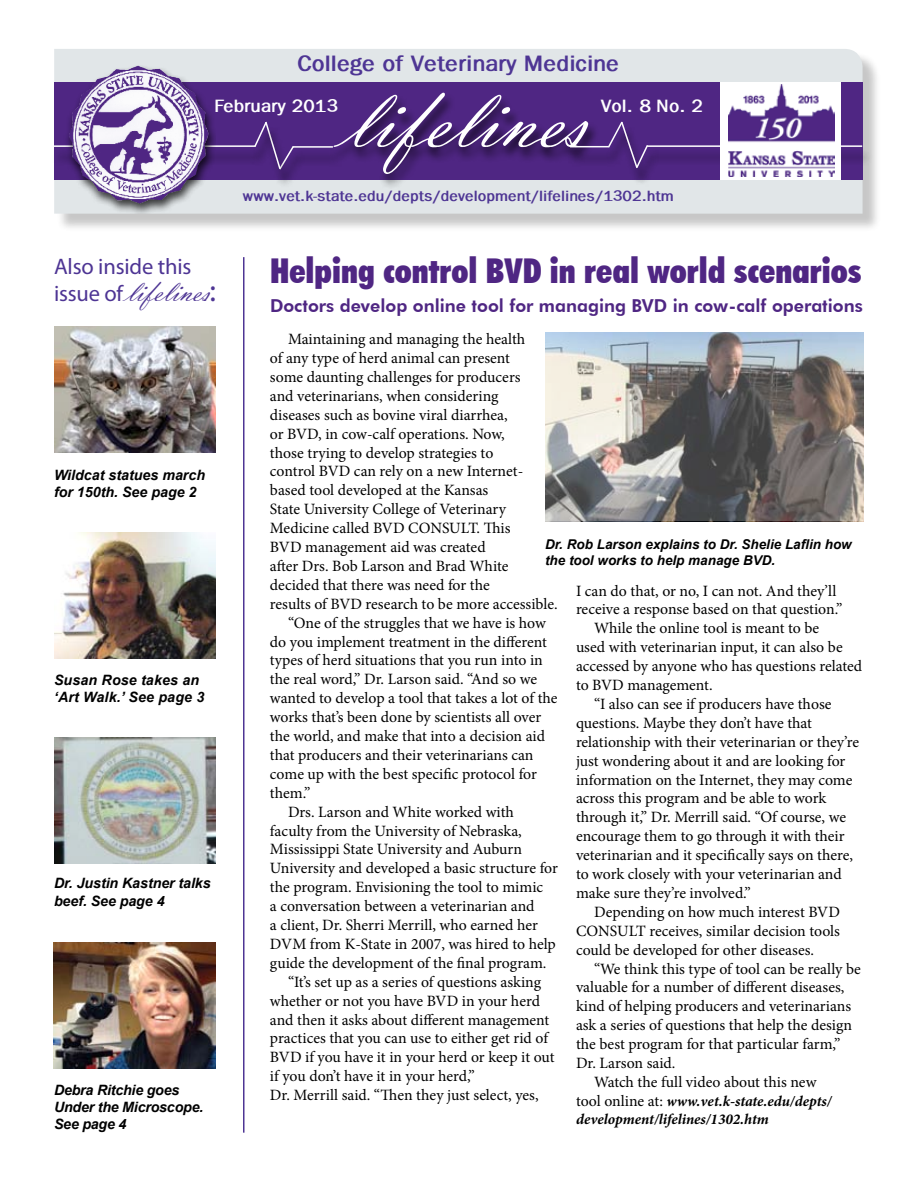
<style>
.page{position:relative;width:918px;height:1188px;background:#fff}
.page>*{position:absolute;margin:0;border:0;box-sizing:border-box;transform-origin:0 0}
.t1{font:90px "Vladimir Script";color:#fff}
.t2{font:900 condensed 34.2px "Futura BT";color:#4f2683}
.t3{font:31.5px "Vladimir Script";letter-spacing:-.005em;color:#4e3594}
.t4{font:700 22.5px "Franklin Gothic";color:#4e3594}
.t5{font:22.5px "Myriad Pro";letter-spacing:-.005em;color:#4e3594}
.t6{font:700 18px "Franklin Gothic";color:#fff}
.t7{font:800 17.85px "Futura BT";color:#4f2683}
.t8{font:15.75px "Minion Pro";letter-spacing:-.005em;color:#000}
.t9{font:italic 700 15px/18px "Minion Pro";letter-spacing:-.005em;color:#000}
.t10{font:700 15px "Franklin Gothic";color:#4e3594}
.t11{font:italic 700 14.25px/17.1px "Arial";letter-spacing:-.005em;color:#000}
.t12{font:italic 700 13.5px/16.2px "Arial";color:#000}
.s1{font-family:"Myriad Pro";font-size:22.5px}
.s2{font-family:"Myriad Pro"}
.s3{font-weight:400;font-style:normal;font-size:15.75px}
</style>
<div class="page">
<div style="left:56px;top:51px;width:826px;height:182px;background:#000;opacity:.75"></div>
<div style="left:54px;top:49px;width:809px;height:165px;background:#e1e6e8"></div>
<div style="left:54px;top:82px;width:809px;height:98px;background:#4f2683"></div>
<div style="left:329px;top:93px;width:270px;height:97px;background:#000;opacity:.75"></div>
<img style="left:54px;top:327px;width:162px;height:126px">
<img style="left:54px;top:532px;width:162px;height:126px">
<img style="left:54px;top:737px;width:162px;height:126px">
<img style="left:54px;top:943px;width:162px;height:126px">
<hr style="left:243px;top:257px;width:1px;height:876px;background:#4e3594">
<div style="left:567px;top:149px;width:53px;height:18px;background:#000;opacity:.75"></div>
<hr style="left:570px;top:146px;width:39px;height:1px;background:#fff">
<div style="left:605px;top:126px;width:29px;height:40px;background:#000;opacity:.75"></div>
<div style="left:618px;top:126px;width:31px;height:61px;background:#000;opacity:.75"></div>
<div style="left:633px;top:149px;width:26px;height:37px;background:#000;opacity:.75"></div>
<svg style="left:606px;top:121px;width:43px;height:49px"></svg>
<div style="left:644px;top:148px;width:230px;height:18px;background:#000;opacity:.75"></div>
<hr style="left:647px;top:145px;width:215px;height:2px;background:#fff">
<div style="left:290px;top:149px;width:54px;height:18px;background:#492379"></div>
<hr style="left:293px;top:146px;width:40px;height:2px;background:#fff">
<div style="left:276px;top:150px;width:29px;height:38px;background:#000;opacity:.75"></div>
<div style="left:262px;top:126px;width:30px;height:61px;background:#000;opacity:.75"></div>
<svg style="left:255px;top:121px;width:40px;height:50px"></svg>
<div style="left:51px;top:148px;width:216px;height:18px;background:#4a237a"></div>
<hr style="left:54px;top:145px;width:202px;height:2px;background:#fff">
<div style="left:720px;top:82px;width:121px;height:98px;background:#fff"></div>
<img style="left:728px;top:85px;width:106px;height:92px">
<div style="left:64px;top:66px;width:151px;height:148px;background:#000;opacity:.75"></div>
<img style="left:69px;top:66px;width:69px;height:128px">
<svg style="left:545px;top:333px;width:319px;height:188px"></svg>
<h3 class="t4" style="left:297px;top:51px;width:324px">College of Veterinary Medicine</h3>
<p class="t6" style="left:601px;top:95px;width:104px">Vol. 8 No. 2</p>
<h1 class="t1" style="left:344px;top:66px;width:244px">lifelines</h1>
<p class="t6" style="left:214px;top:95px;width:125px">February 2013</p>
<h3 class="t5" style="left:54px;top:254px;width:139px">Also inside this</h3>
<h3 class="t3" style="left:54px;top:273px;width:163px"><span class="s1">issue of</span> lifelines<span class="s2">:</span></h3>
<p class="t11" style="left:54px;top:466px;width:153px">Wildcat statues march for 150th. See page 2</p>
<p class="t11" style="left:54px;top:672px;width:152px">Susan Rose takes an ‘Art Walk.’ See page 3</p>
<p class="t11" style="left:54px;top:875px;width:158px">Dr. Justin Kastner talks beef. See page 4</p>
<p class="t11" style="left:54px;top:1082px;width:151px">Debra Ritchie goes<br>Under the Microscope.<br>See page 4</p>
<p class="t10" style="left:243px;top:188px;width:432px">www.vet.k-state.edu/depts/development/lifelines/1302.htm</p>
<h2 class="t2" style="left:270px;top:250px;width:593px">Helping control BVD in real world scenarios</h2>
<p class="t7" style="left:270px;top:295px;width:594px">Doctors develop online tool for managing BVD in cow-calf operations</p>
<p class="t8" style="left:288px;top:329px;width:239px">Maintaining and managing the health</p>
<p class="t8" style="left:270px;top:347px;width:242px">of any type of herd animal can present</p>
<p class="t8" style="left:270px;top:366px;width:252px">some daunting challenges for producers</p>
<p class="t8" style="left:270px;top:385px;width:230px">and veterinarians, when considering</p>
<p class="t8" style="left:270px;top:404px;width:239px">diseases such as bovine viral diarrhea,</p>
<p class="t8" style="left:270px;top:423px;width:236px">or BVD, in cow-calf operations. Now,</p>
<p class="t8" style="left:270px;top:442px;width:225px">those trying to develop strategies to</p>
<p class="t8" style="left:270px;top:461px;width:255px">control BVD can rely on a new Internet-</p>
<p class="t8" style="left:270px;top:480px;width:220px">based tool developed at the Kansas</p>
<p class="t8" style="left:270px;top:499px;width:238px">State University College of Veterinary</p>
<p class="t8" style="left:270px;top:518px;width:242px">Medicine called BVD CONSULT. This</p>
<p class="t8" style="left:270px;top:536px;width:217px">BVD management aid was created</p>
<p class="t8" style="left:270px;top:555px;width:240px">after Drs. Bob Larson and Brad White</p>
<p class="t8" style="left:270px;top:574px;width:221px">decided that there was need for the</p>
<p class="t8" style="left:270px;top:593px;width:289px">results of BVD research to be more accessible.</p>
<p class="t8" style="left:288px;top:612px;width:259px">“One of the struggles that we have is how</p>
<p class="t8" style="left:270px;top:631px;width:279px">do you implement treatment in the different</p>
<p class="t8" style="left:270px;top:650px;width:274px">types of herd situations that you run into in</p>
<p class="t8" style="left:270px;top:669px;width:269px">the real word,” Dr. Larson said. “And so we</p>
<p class="t8" style="left:270px;top:688px;width:289px">wanted to develop a tool that takes a lot of the</p>
<p class="t8" style="left:270px;top:707px;width:273px">works that’s been done by scientists all over</p>
<p class="t8" style="left:270px;top:725px;width:277px">the world, and make that into a decision aid</p>
<p class="t8" style="left:270px;top:744px;width:265px">that producers and their veterinarians can</p>
<p class="t8" style="left:270px;top:763px;width:269px">come up with the best specific protocol for</p>
<p class="t8" style="left:270px;top:782px;width:42px">them.”</p>
<p class="t8" style="left:288px;top:801px;width:227px">Drs. Larson and White worked with</p>
<p class="t8" style="left:270px;top:820px;width:253px">faculty from the University of Nebraska,</p>
<p class="t8" style="left:270px;top:839px;width:254px">Mississippi State University and Auburn</p>
<p class="t8" style="left:270px;top:858px;width:290px">University and developed a basic structure for</p>
<p class="t8" style="left:270px;top:877px;width:275px">the program. Envisioning the tool to mimic</p>
<p class="t8" style="left:270px;top:896px;width:266px">a conversation between a veterinarian and</p>
<p class="t8" style="left:270px;top:914px;width:269px">a client, Dr. Sherri Merrill, who earned her</p>
<p class="t8" style="left:270px;top:933px;width:287px">DVM from K-State in 2007, was hired to help</p>
<p class="t8" style="left:270px;top:952px;width:278px">guide the development of the final program.</p>
<p class="t8" style="left:288px;top:971px;width:255px">“It’s set up as a series of questions asking</p>
<p class="t8" style="left:270px;top:990px;width:271px">whether or not you have BVD in your herd</p>
<p class="t8" style="left:270px;top:1009px;width:281px">and then it asks about different management</p>
<p class="t8" style="left:270px;top:1028px;width:280px">practices that you can use to either get rid of</p>
<p class="t8" style="left:270px;top:1047px;width:286px">BVD if you have it in your herd or keep it out</p>
<p class="t8" style="left:270px;top:1066px;width:206px">if you don’t have it in your herd,”</p>
<p class="t8" style="left:270px;top:1085px;width:270px">Dr. Merrill said. “Then they just select, yes,</p>
<p class="t12" style="left:545px;top:537px;width:308px">Dr. Rob Larson explains to Dr. Shelie Laflin how the tool works to help manage BVD.</p>
<p class="t8" style="left:576px;top:580px;width:262px">I can do that, or no, I can not. And they’ll</p>
<p class="t8" style="left:576px;top:599px;width:268px">receive a response based on that question.”</p>
<p class="t8" style="left:594px;top:618px;width:227px">While the online tool is meant to be</p>
<p class="t8" style="left:576px;top:637px;width:268px">used with veterinarian input, it can also be</p>
<p class="t8" style="left:576px;top:656px;width:288px">accessed by anyone who has questions related</p>
<p class="t8" style="left:576px;top:674px;width:138px">to BVD management.</p>
<p class="t8" style="left:594px;top:693px;width:239px">“I also can see if producers have those</p>
<p class="t8" style="left:576px;top:712px;width:238px">questions. Maybe they don’t have that</p>
<p class="t8" style="left:576px;top:731px;width:285px">relationship with their veterinarian or they’re</p>
<p class="t8" style="left:576px;top:750px;width:271px">just wondering about it and are looking for</p>
<p class="t8" style="left:576px;top:769px;width:278px">information on the Internet, they may come</p>
<p class="t8" style="left:576px;top:788px;width:252px">across this program and be able to work</p>
<p class="t8" style="left:576px;top:807px;width:272px">through it,” Dr. Merrill said. “Of course, we</p>
<p class="t8" style="left:576px;top:826px;width:270px">encourage them to go through it with their</p>
<p class="t8" style="left:576px;top:845px;width:279px">veterinarian and it specifically says on there,</p>
<p class="t8" style="left:576px;top:863px;width:267px">to work closely with your veterinarian and</p>
<p class="t8" style="left:576px;top:882px;width:176px">make sure they’re involved.”</p>
<p class="t8" style="left:594px;top:901px;width:247px">Depending on how much interest BVD</p>
<p class="t8" style="left:576px;top:920px;width:266px">CONSULT receives, similar decision tools</p>
<p class="t8" style="left:576px;top:939px;width:240px">could be developed for other diseases.</p>
<p class="t8" style="left:594px;top:958px;width:268px">“We think this type of tool can be really be</p>
<p class="t8" style="left:576px;top:977px;width:270px">valuable for a number of different diseases,</p>
<p class="t8" style="left:576px;top:996px;width:277px">kind of helping producers and veterinarians</p>
<p class="t8" style="left:576px;top:1015px;width:278px">ask a series of questions that help the design</p>
<p class="t8" style="left:576px;top:1034px;width:266px">the best program for that particular farm,”</p>
<p class="t8" style="left:576px;top:1052px;width:101px">Dr. Larson said.</p>
<p class="t8" style="left:594px;top:1071px;width:224px">Watch the full video about this new</p>
<p class="t9" style="left:576px;top:1092px;width:257px"><span class="s3">tool online at:</span> www.vet.k-state.edu/depts/ development/lifelines/1302.htm</p>
</div>
